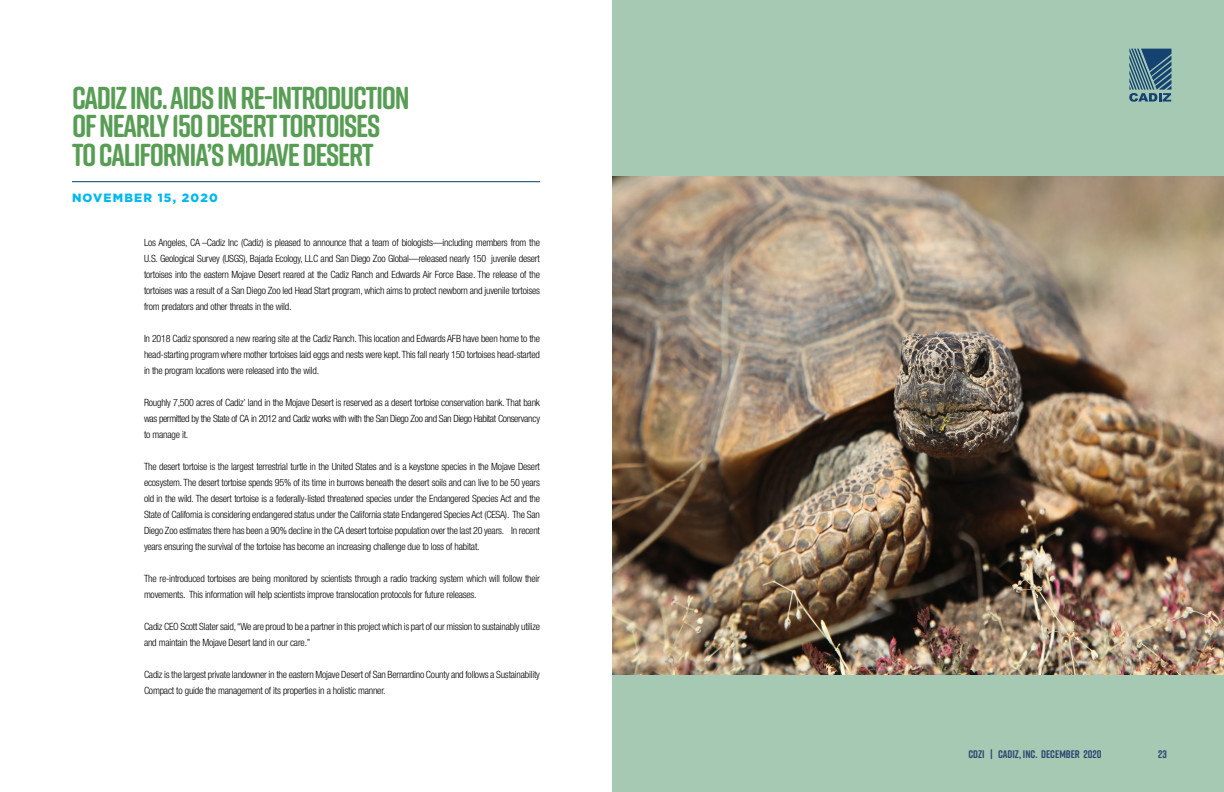
<style>
.page{position:relative;width:1224px;height:792px;background:#fff}
.page>*{position:absolute;margin:0;border:0;box-sizing:border-box;transform-origin:0 0}
.t1{font:700 31.7px/28.4px "Rift Soft";letter-spacing:-.04em;color:#579e54}
.t2{font:900 12px "Gotham";letter-spacing:.1em;color:#00b9f1}
.t3{font:700 11px "Rift Soft";color:#2b456f}
.t4{font:300 condensed 10px/16px "Helvetica Neue";letter-spacing:-.02em;color:#000;text-align:justify}
</style>
<div class="page">
<div style="left:612px;top:0;width:612px;height:792px;background:#a5c9b3"></div>
<svg style="left:1129px;top:49px;width:42px;height:53px"></svg>
<hr style="left:72px;top:181px;width:468px;height:1px;background:#004361">
<img style="left:612px;top:176px;width:612px;height:499px">
<h1 class="t1" style="left:72px;top:83px;width:339px">CADIZ INC. AIDS IN RE-INTRODUCTION<br>OF NEARLY 150 DESERT TORTOISES<br>TO CALIFORNIA’S MOJAVE DESERT</h1>
<p class="t2" style="left:72px;top:191px;width:147px">NOVEMBER 15, 2020</p>
<p class="t4" style="left:144px;top:235px;width:398px">Los Angeles, CA –Cadiz Inc (Cadiz) is pleased to announce that a team of biologists—including members from the U.S. Geological Survey (USGS), Bajada Ecology, LLC and San Diego Zoo Global—released nearly 150 juvenile desert tortoises into the eastern Mojave Desert reared at the Cadiz Ranch and Edwards Air Force Base. The release of the tortoises was a result of a San Diego Zoo led Head Start program, which aims to protect newborn and juvenile tortoises from predators and other threats in the wild.</p>
<p class="t4" style="left:144px;top:331px;width:398px">In 2018 Cadiz sponsored a new rearing site at the Cadiz Ranch. This location and Edwards AFB have been home to the head-starting program where mother tortoises laid eggs and nests were kept. This fall nearly 150 tortoises head-started in the program locations were released into the wild.</p>
<p class="t4" style="left:144px;top:395px;width:398px">Roughly 7,500 acres of Cadiz’ land in the Mojave Desert is reserved as a desert tortoise conservation bank. That bank was permitted by the State of CA in 2012 and Cadiz works with with the San Diego Zoo and San Diego Habitat Conservancy to manage it.</p>
<p class="t4" style="left:144px;top:459px;width:398px">The desert tortoise is the largest terrestrial turtle in the United States and is a keystone species in the Mojave Desert ecosystem. The desert tortoise spends 95% of its time in burrows beneath the desert soils and can live to be 50 years old in the wild. The desert tortoise is a federally-listed threatened species under the Endangered Species Act and the State of California is considering endangered status under the California state Endangered Species Act (CESA). The San Diego Zoo estimates there has been a 90% decline in the CA desert tortoise population over the last 20 years. In recent years ensuring the survival of the tortoise has become an increasing challenge due to loss of habitat.</p>
<p class="t4" style="left:144px;top:571px;width:397px">The re-introduced tortoises are being monitored by scientists through a radio tracking system which will follow their movements. This information will help scientists improve translocation protocols for future releases.</p>
<p class="t4" style="left:144px;top:619px;width:398px">Cadiz CEO Scott Slater said, “We are proud to be a partner in this project which is part of our mission to sustainably utilize and maintain the Mojave Desert land in our care.”</p>
<p class="t4" style="left:144px;top:667px;width:397px">Cadiz is the largest private landowner in the eastern Mojave Desert of San Bernardino County and follows a Sustainability<br>Compact to guide the management of its properties in a holistic manner.</p>
<p class="t3" style="left:968px;top:746px;width:135px">CDZI | CADIZ, INC. DECEMBER 2020</p>
<p class="t3" style="left:1158px;top:746px;width:10px">23</p>
</div>
